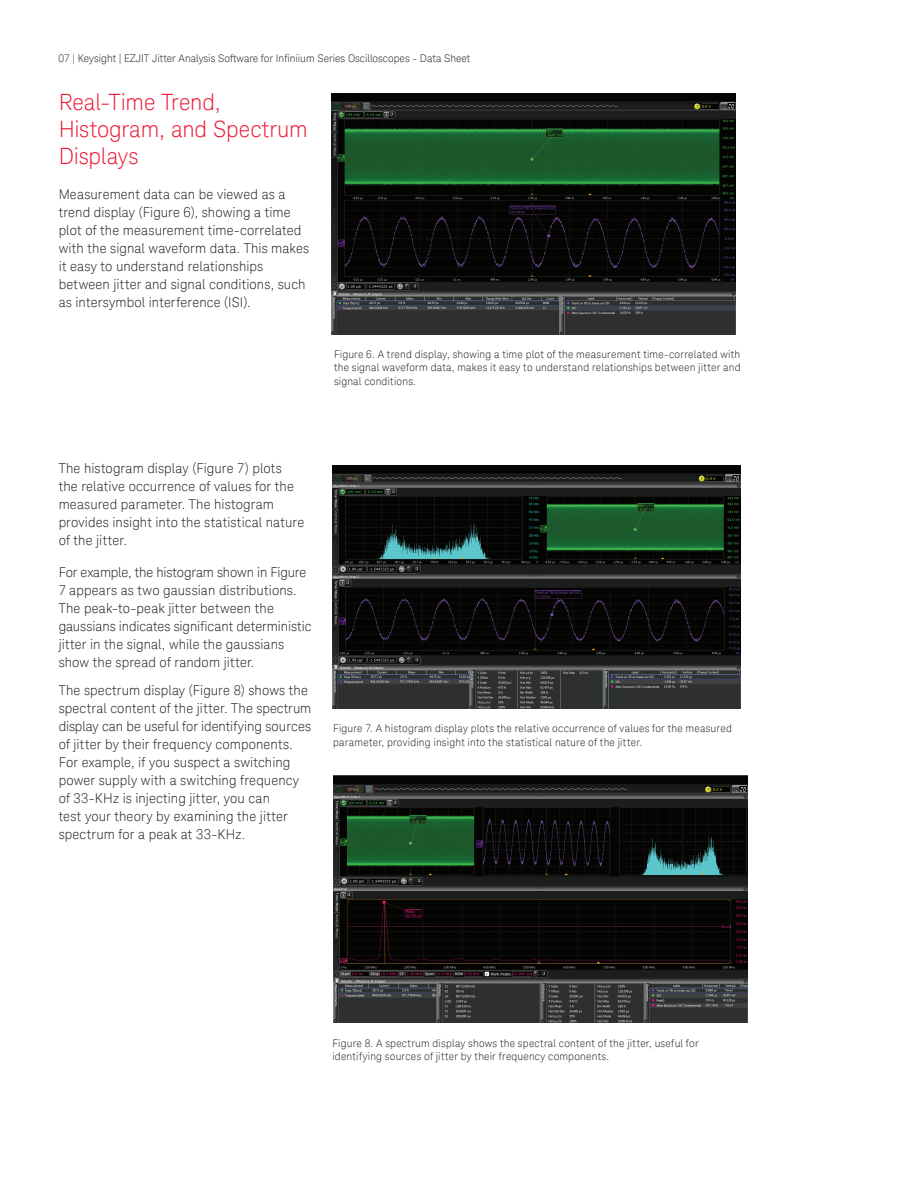
<style>
.page{position:relative;width:918px;height:1188px;background:#fff}
.page>*{position:absolute;margin:0;border:0;box-sizing:border-box;transform-origin:0 0}
.t1{font:300 22.5px/27px "Keysight Sans";letter-spacing:-.005em;color:#ed1a36}
.t2{font:300 13.5px/18px "Keysight Sans";letter-spacing:.01em;color:#231f20}
.t3{font:300 10.5px/13.5px "Keysight Sans";letter-spacing:.02em;color:#231f20}
.t4{font:300 10.5px "Keysight Sans";color:#231f20}
</style>
<div class="page">
<svg style="left:332px;top:334px;width:403px;height:1px"></svg>
<img style="left:332px;top:94px;width:403px;height:240px">
<img style="left:332px;top:465px;width:409px;height:244px">
<img style="left:333px;top:775px;width:414px;height:248px">
<p class="t4" style="left:59px;top:52px;width:413px">07 | Keysight | EZJIT Jitter Analysis Software for Infiniium Series Oscilloscopes - Data Sheet</p>
<h1 class="t1" style="left:59px;top:89px;width:251px">Real-Time Trend,<br>Histogram, and Spectrum<br>Displays</h1>
<p class="t2" style="left:59px;top:185px;width:252px">Measurement data can be viewed as a trend display (Figure 6), showing a time plot of the measurement time-correlated with the signal waveform data. This makes it easy to understand relationships between jitter and signal conditions, such as intersymbol interference (ISI).</p>
<p class="t3" style="left:334px;top:347px;width:408px;text-align:justify">Figure 6. A trend display, showing a time plot of the measurement time-correlated with the signal waveform data, makes it easy to understand relationships between jitter and signal conditions.</p>
<p class="t2" style="left:59px;top:460px;width:247px">The histogram display (Figure 7) plots the relative occurrence of values for the measured parameter. The histogram provides insight into the statistical nature of the jitter.</p>
<p class="t2" style="left:59px;top:563px;width:254px">For example, the histogram shown in Figure 7 appears as two gaussian distributions.<br>The peak-to-peak jitter between the gaussians indicates significant deterministic jitter in the signal, while the gaussians show the spread of random jitter.</p>
<p class="t2" style="left:59px;top:682px;width:254px">The spectrum display (Figure 8) shows the spectral content of the jitter. The spectrum display can be useful for identifying sources of jitter by their frequency components.<br>For example, if you suspect a switching power supply with a switching frequency of 33‑KHz is injecting jitter, you can<br>test your theory by examining the jitter spectrum for a peak at 33‑KHz.</p>
<p class="t3" style="left:333px;top:722px;width:400px">Figure 7. A histogram display plots the relative occurrence of values for the measured parameter, providing insight into the statistical nature of the jitter.</p>
<p class="t3" style="left:332px;top:1036px;width:368px">Figure 8. A spectrum display shows the spectral content of the jitter, useful for identifying sources of jitter by their frequency components.</p>
</div>
